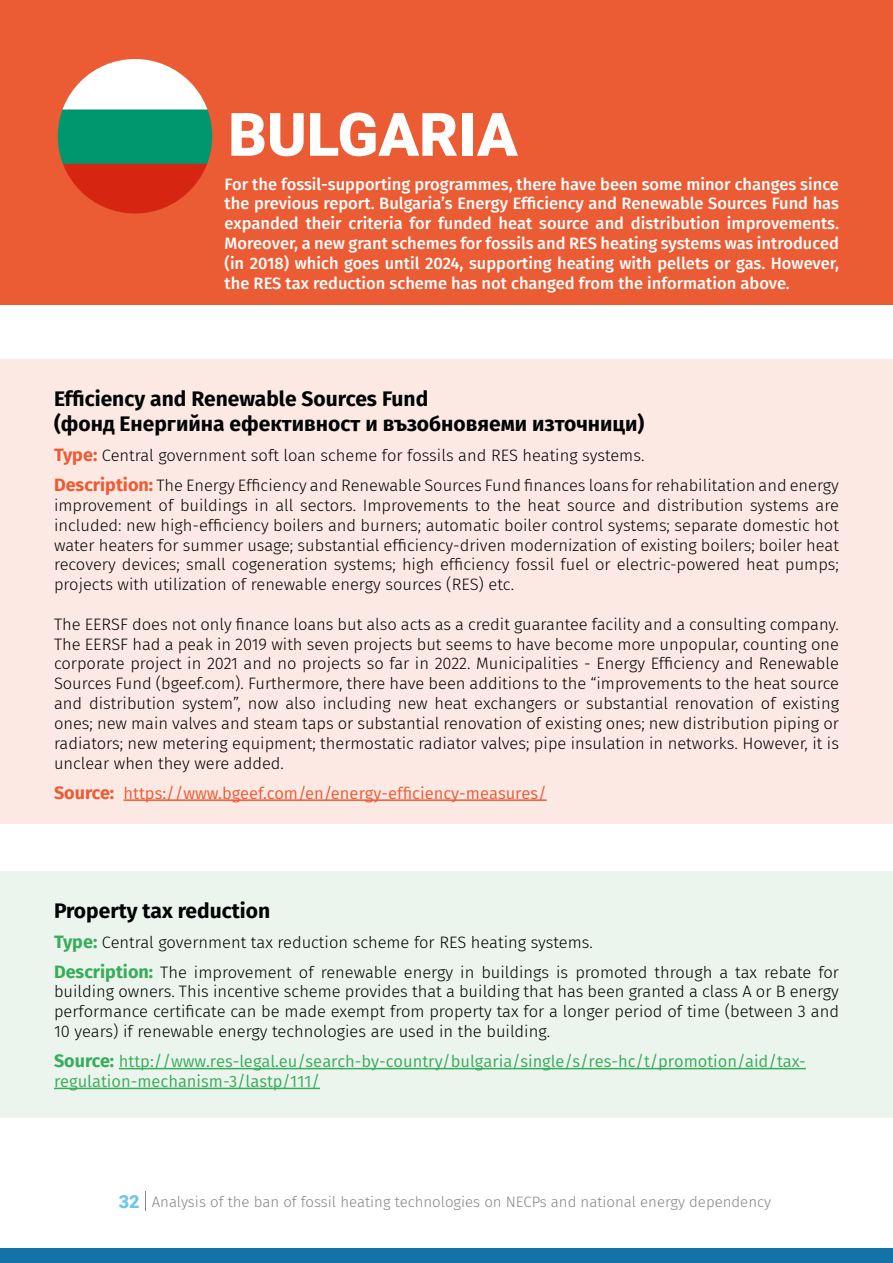
<style>
.page{position:relative;width:893px;height:1263px;background:#fff}
.page>*{position:absolute;margin:0;border:0;box-sizing:border-box;transform-origin:0 0}
.t1{font:900 60px "Roboto";color:#fff}
.t2{font:700 21px/25.2px "Fira Sans";color:#020304}
.t3{font:300 16.5px/19.8px "Fira Sans";color:#000;text-align:justify}
.t4{font:300 16.5px/19.8px "Fira Sans";color:#020304}
.t5{font:500 16.5px/19.8px "Fira Sans";color:#fff;text-align:justify}
.t6{font:16.5px/19.8px "Fira Sans";color:#39ac5a}
.t7{font:16.5px "Fira Sans";color:#eb5c35}
.t8{font:300 15px "Fira Sans";color:#868587}
.s1{font-weight:700;font-size:18px;color:#eb5c35}
.s2{color:#000}
.s3{font-weight:700;font-size:18px}
.s4{font-weight:700;font-size:18px;color:#39ac5a}
.s5{font-family:"Roboto";font-weight:900;font-size:18px;color:#6fc5ee}
</style>
<div class="page">
<svg style="left:145px;top:1191px;width:1px;height:20px"></svg>
<div style="left:0;top:359px;width:893px;height:464px;background:#fce9e4"></div>
<div style="left:0;top:871px;width:893px;height:246px;background:#ebf5ee"></div>
<div style="left:0;top:1249px;width:893px;height:14px;background:#1472a7"></div>
<hr style="left:124px;top:799px;width:423px;height:2px;background:#eb5c35">
<div style="left:0;top:0;width:893px;height:305px;background:#eb5c35"></div>
<img style="left:54px;top:55px;width:162px;height:162px;border-radius:81px">
<div style="left:50px;top:51px;width:170px;height:170px;border:8px solid #eb5c34;border-radius:50%"></div>
<hr style="left:119px;top:1068px;width:687px;height:1px;background:#39ac5a">
<hr style="left:54px;top:1088px;width:266px;height:1px;background:#39ac5a">
<h1 class="t1" style="left:228px;top:92px;width:291px">BULGARIA</h1>
<p class="t5" style="left:225px;top:173px;width:616px">For the fossil-supporting programmes, there have been some minor changes since the previous report. Bulgaria’s Energy Efficiency and Renewable Sources Fund has expanded their criteria for funded heat source and distribution improvements.<br>Moreover, a new grant schemes for fossils and RES heating systems was introduced (in 2018) which goes until 2024, supporting heating with pellets or gas. However, the RES tax reduction scheme has not changed from the information above.</p>
<p class="t2" style="left:54px;top:385px;width:592px">Efficiency and Renewable Sources Fund<br>(фонд Енергийна ефективност и възобновяеми източници)</p>
<p class="t4" style="left:54px;top:440px;width:786px;line-height:30px"><span class="s1">Type:</span> <span class="s2">Central government soft loan scheme for fossils and RES heating systems.<br></span><span class="s1">Description:</span> The Energy Efficiency and Renewable Sources Fund finances loans for rehabilitation and energy</p>
<p class="t4" style="left:54px;top:495px;width:786px;text-align:justify">improvement of buildings in all sectors. Improvements to the heat source and distribution systems are included: new high-efficiency boilers and burners; automatic boiler control systems; separate domestic hot water heaters for summer usage; substantial efficiency-driven modernization of existing boilers; boiler heat recovery devices; small cogeneration systems; high efficiency fossil fuel or electric-powered heat pumps; projects with utilization of renewable energy sources (RES) etc.</p>
<p class="t3" style="left:54px;top:614px;width:786px">The EERSF does not only finance loans but also acts as a credit guarantee facility and a consulting company.<br>The EERSF had a peak in 2019 with seven projects but seems to have become more unpopular, counting one corporate project in 2021 and no projects so far in 2022. Municipalities - Energy Efficiency and Renewable Sources Fund (bgeef.com). Furthermore, there have been additions to the “improvements to the heat source and distribution system”, now also including new heat exchangers or substantial renovation of existing ones; new main valves and steam taps or substantial renovation of existing ones; new distribution piping or radiators; new metering equipment; thermostatic radiator valves; pipe insulation in networks. However, it is unclear when they were added.</p>
<p class="t7" style="left:54px;top:781px;width:494px"><span class="s3">Source:</span> https://www.bgeef.com/en/energy-efficiency-measures/</p>
<p class="t2" style="left:54px;top:896px;width:218px">Property tax reduction</p>
<p class="t3" style="left:54px;top:927px;width:786px;line-height:30px"><span class="s4">Type:</span> Central government tax reduction scheme for RES heating systems.<br><span class="s4">Description:</span> The improvement of renewable energy in buildings is promoted through a tax rebate for</p>
<p class="t3" style="left:54px;top:982px;width:786px">building owners. This incentive scheme provides that a building that has been granted a class A or B energy performance certificate can be made exempt from property tax for a longer period of time (between 3 and 10 years) if renewable energy technologies are used in the building.</p>
<p class="t6" style="left:54px;top:1051px;width:753px"><span class="s3">Source:</span> http://www.res-legal.eu/search-by-country/bulgaria/single/s/res-hc/t/promotion/aid/tax&shy;regulation-mechanism-3/lastp/111/</p>
<p class="t8" style="left:119px;top:1191px;width:654px"><span class="s5">32</span> Analysis of the ban of fossil heating technologies on NECPs and national energy dependency</p>
</div>
